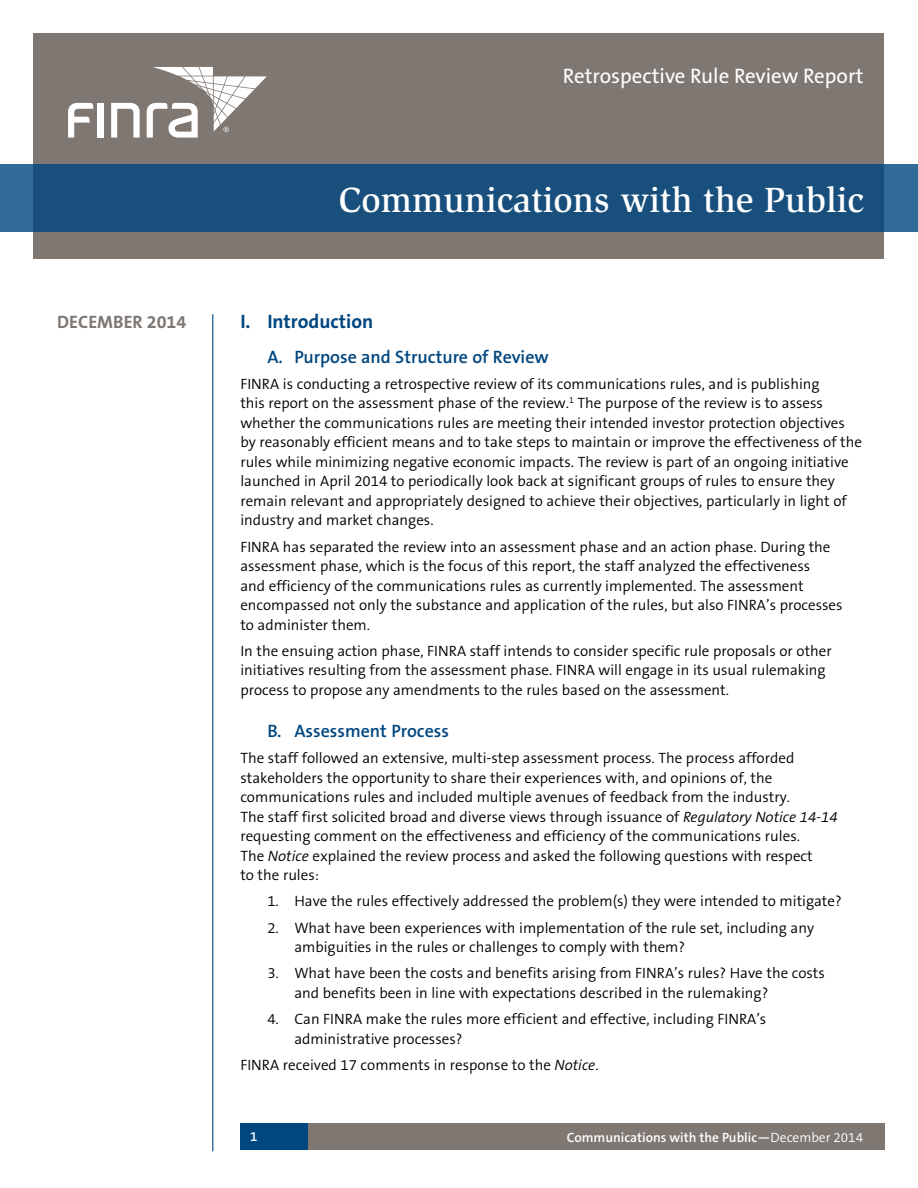
<style>
.page{position:relative;width:918px;height:1188px;background:#fff}
.page>*{position:absolute;margin:0;border:0;box-sizing:border-box;transform-origin:0 0}
.t1{font:500 36px "Slimbach LT";color:#fff}
.t2{font:21px "The Sans B5 Plain";color:#fff}
.t3{font:700 19.5px "The Sans B7";color:#00467f}
.t4{font:600 18px "The Sans B6";color:#00467f}
.t5{font:700 18px "The Sans B7";color:#7f7772}
.t6{font:300 15px/19.5px "The Sans B4";color:#000}
.t7{font:600 13.5px "The Sans B6";color:#fff}
.s1{font-style:italic}
.s2{font-family:"The Sans B4";font-weight:300}
</style>
<div class="page">
<div style="left:240px;top:1123px;width:68px;height:27px;background:#00467f"></div>
<div style="left:34px;top:34px;width:850px;height:225px;background:#7f7772"></div>
<div style="left:98px;top:103px;width:6px;height:35px;background:#fff"></div>
<svg style="left:111px;top:103px;width:29px;height:35px"></svg>
<svg style="left:68px;top:103px;width:25px;height:35px"></svg>
<svg style="left:147px;top:67px;width:120px;height:71px"></svg>
<svg style="left:0;top:165px;width:918px;height:67px;background:#1a517e"></svg>
<div style="left:308px;top:1123px;width:576px;height:27px;background:#7f7772"></div>
<hr style="left:212px;top:314px;width:1px;height:837px;background:#00467f">
<p class="t5" style="left:57px;top:312px;width:131px">DECEMBER 2014</p>
<h2 class="t2" style="left:563px;top:64px;width:302px">Retrospective Rule Review Report</h2>
<h1 class="t1" style="left:339px;top:178px;width:527px">Communications with the Public</h1>
<h3 class="t3" style="left:240px;top:311px;width:134px">I. Introduction</h3>
<p class="t4" style="left:267px;top:347px;width:283px">A. Purpose and Structure of Review</p>
<p class="t6" style="left:240px;top:375px;width:623px">FINRA is conducting a retrospective review of its communications rules, and is publishing<br>this report on the assessment phase of the review.<sup>1</sup> The purpose of the review is to assess whether the communications rules are meeting their intended investor protection objectives by reasonably efficient means and to take steps to maintain or improve the effectiveness of the rules while minimizing negative economic impacts. The review is part of an ongoing initiative launched in April 2014 to periodically look back at significant groups of rules to ensure they remain relevant and appropriately designed to achieve their objectives, particularly in light of industry and market changes.</p>
<p class="t6" style="left:240px;top:537px;width:604px">FINRA has separated the review into an assessment phase and an action phase. During the assessment phase, which is the focus of this report, the staff analyzed the effectiveness<br>and efficiency of the communications rules as currently implemented. The assessment encompassed not only the substance and application of the rules, but also FINRA’s processes to administer them.</p>
<p class="t6" style="left:240px;top:642px;width:593px">In the ensuing action phase, FINRA staff intends to consider specific rule proposals or other initiatives resulting from the assessment phase. FINRA will engage in its usual rulemaking process to propose any amendments to the rules based on the assessment.</p>
<p class="t4" style="left:267px;top:721px;width:183px">B. Assessment Process</p>
<p class="t6" style="left:240px;top:749px;width:599px">The staff followed an extensive, multi-step assessment process. The process afforded stakeholders the opportunity to share their experiences with, and opinions of, the communications rules and included multiple avenues of feedback from the industry.<br>The staff first solicited broad and diverse views through issuance of <span class="s1">Regulatory Notice 14-14 </span>requesting comment on the effectiveness and efficiency of the communications rules.<br>The <span class="s1">Notice</span> explained the review process and asked the following questions with respect<br>to the rules:</p>
<p class="t6" style="left:267px;top:892px;width:576px">1. Have the rules effectively addressed the problem(s) they were intended to mitigate?</p>
<p class="t6" style="left:294px;top:918px;width:521px;text-indent:-27px">2. What have been experiences with implementation of the rule set, including any ambiguities in the rules or challenges to comply with them?</p>
<p class="t6" style="left:294px;top:964px;width:532px;text-indent:-27px">3. What have been the costs and benefits arising from FINRA’s rules? Have the costs and benefits been in line with expectations described in the rulemaking?</p>
<p class="t6" style="left:294px;top:1010px;width:473px;text-indent:-27px">4. Can FINRA make the rules more efficient and effective, including FINRA’s administrative processes?</p>
<p class="t6" style="left:240px;top:1055px;width:360px">FINRA received 17 comments in response to the <span class="s1">Notice</span>.</p>
<p class="t7" style="left:250px;top:1129px;width:9px">1</p>
<p class="t7" style="left:567px;top:1130px;width:298px">Communications with the Public—<span class="s2">December 2014</span></p>
</div>
